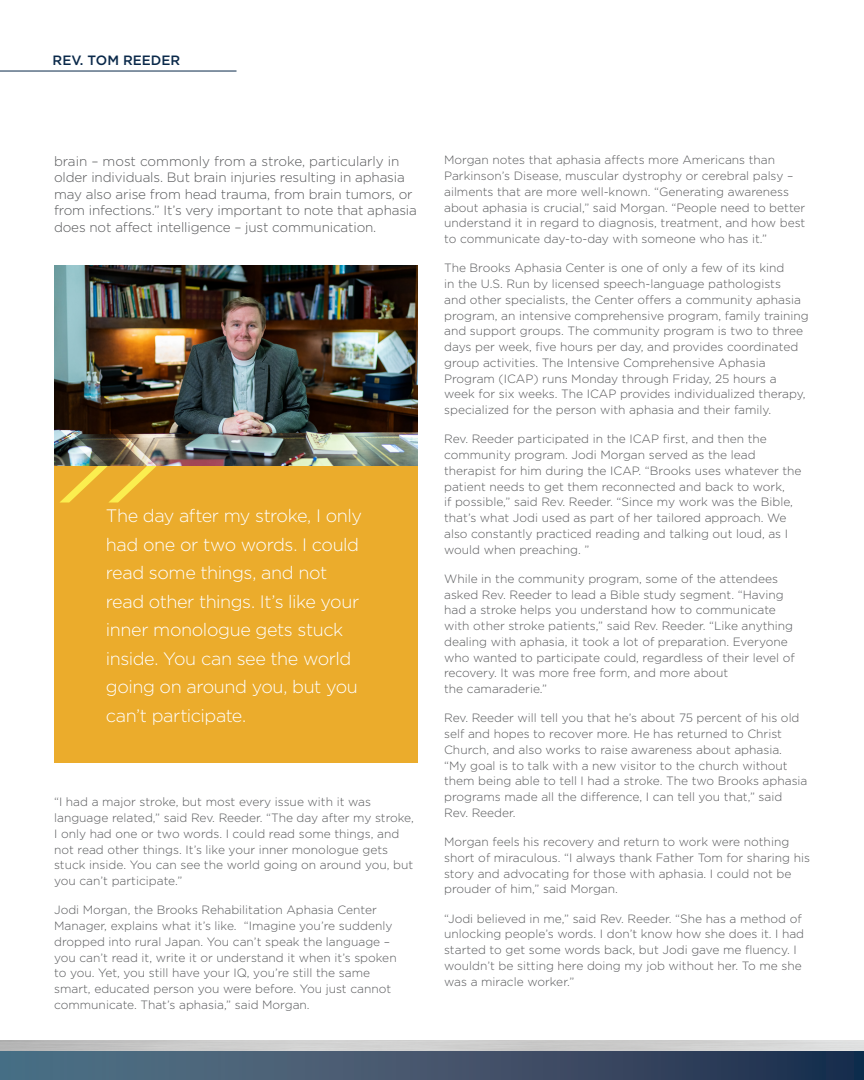
<style>
.page{position:relative;width:864px;height:1080px;background:#fff}
.page>*{position:absolute;margin:0;border:0;box-sizing:border-box;transform-origin:0 0}
.Body_Copy{font:300 18px/28.5px "Gotham";letter-spacing:-.025em;color:#fff}
.Body_Copy-2{font:300 13.5px/16.5px "Gotham";letter-spacing:-.01em;color:#57585a}
.Page_Title_Sub{font:500 13.5px "Gotham";color:#0a294a}
.Body_Copy-3{font:300 12px/15.8px "Gotham";color:#57585a}
</style>
<div class="page">
<svg style="left:0;top:1051px;width:864px;height:29px;background:#3e536b"></svg>
<hr style="left:0;top:71px;width:237px;height:1px;background:#0a294a">
<img style="left:54px;top:266px;width:364px;height:200px">
<div style="left:54px;top:466px;width:364px;height:297px;background:#ebac2c"></div>
<img style="left:59px;top:429px;width:97px;height:74px">
<p class="Page_Title_Sub" style="left:53px;top:51px;width:129px">REV. TOM REEDER</p>
<p class="Body_Copy-2" style="left:54px;top:153px;width:364px">brain – most commonly from a stroke, particularly in older individuals. But brain injuries resulting in aphasia may also arise from head trauma, from brain tumors, or from infections.” It’s very important to note that aphasia does not affect intelligence – just communication.</p>
<p class="Body_Copy" style="left:106px;top:501px;width:258px">The day after my stroke, I only had one or two words. I could read some things, and not read other things. It’s like your inner monologue gets stuck inside. You can see the world going on around you, but you can’t participate.</p>
<p class="Body_Copy-3" style="left:54px;top:794px;width:361px">“I had a major stroke, but most every issue with it was language related,” said Rev. Reeder. “The day after my stroke, I only had one or two words. I could read some things, and not read other things. It’s like your inner monologue gets stuck inside. You can see the world going on around you, but you can’t participate.”</p>
<p class="Body_Copy-3" style="left:54px;top:902px;width:344px">Jodi Morgan, the Brooks Rehabilitation Aphasia Center Manager, explains what it’s like. “Imagine you’re suddenly dropped into rural Japan. You can’t speak the language – you can’t read it, write it or understand it when it’s spoken to you. Yet, you still have your IQ, you’re still the same smart, educated person you were before. You just cannot communicate. That’s aphasia,” said Morgan.</p>
<p class="Body_Copy-3" style="left:444px;top:152px;width:363px">Morgan notes that aphasia affects more Americans than Parkinson’s Disease, muscular dystrophy or cerebral palsy – ailments that are more well-known. “Generating awareness about aphasia is crucial,” said Morgan. “People need to better understand it in regard to diagnosis, treatment, and how best to communicate day-to-day with someone who has it.”</p>
<p class="Body_Copy-3" style="left:444px;top:260px;width:366px">The Brooks Aphasia Center is one of only a few of its kind<br>in the U.S. Run by licensed speech-language pathologists<br>and other specialists, the Center offers a community aphasia program, an intensive comprehensive program, family training and support groups. The community program is two to three days per week, five hours per day, and provides coordinated group activities. The Intensive Comprehensive Aphasia Program (ICAP) runs Monday through Friday, 25 hours a week for six weeks. The ICAP provides individualized therapy, specialized for the person with aphasia and their family.</p>
<p class="Body_Copy-3" style="left:444px;top:431px;width:359px">Rev. Reeder participated in the ICAP first, and then the community program. Jodi Morgan served as the lead therapist for him during the ICAP. “Brooks uses whatever the patient needs to get them reconnected and back to work,<br>if possible,” said Rev. Reeder. “Since my work was the Bible, that’s what Jodi used as part of her tailored approach. We also constantly practiced reading and talking out loud, as I would when preaching. ”</p>
<p class="Body_Copy-3" style="left:444px;top:571px;width:352px">While in the community program, some of the attendees asked Rev. Reeder to lead a Bible study segment. “Having had a stroke helps you understand how to communicate with other stroke patients,” said Rev. Reeder. “Like anything dealing with aphasia, it took a lot of preparation. Everyone who wanted to participate could, regardless of their level of recovery. It was more free form, and more about<br>the camaraderie.”</p>
<p class="Body_Copy-3" style="left:444px;top:710px;width:365px">Rev. Reeder will tell you that he’s about 75 percent of his old self and hopes to recover more. He has returned to Christ Church, and also works to raise awareness about aphasia.<br>“My goal is to talk with a new visitor to the church without them being able to tell I had a stroke. The two Brooks aphasia programs made all the difference, I can tell you that,” said Rev. Reeder.</p>
<p class="Body_Copy-3" style="left:444px;top:834px;width:367px">Morgan feels his recovery and return to work were nothing short of miraculous. “I always thank Father Tom for sharing his story and advocating for those with aphasia. I could not be prouder of him,” said Morgan.</p>
<p class="Body_Copy-3" style="left:444px;top:910px;width:362px">“Jodi believed in me,” said Rev. Reeder. “She has a method of unlocking people’s words. I don’t know how she does it. I had started to get some words back, but Jodi gave me fluency. I wouldn’t be sitting here doing my job without her. To me she was a miracle worker.”</p>
</div>
